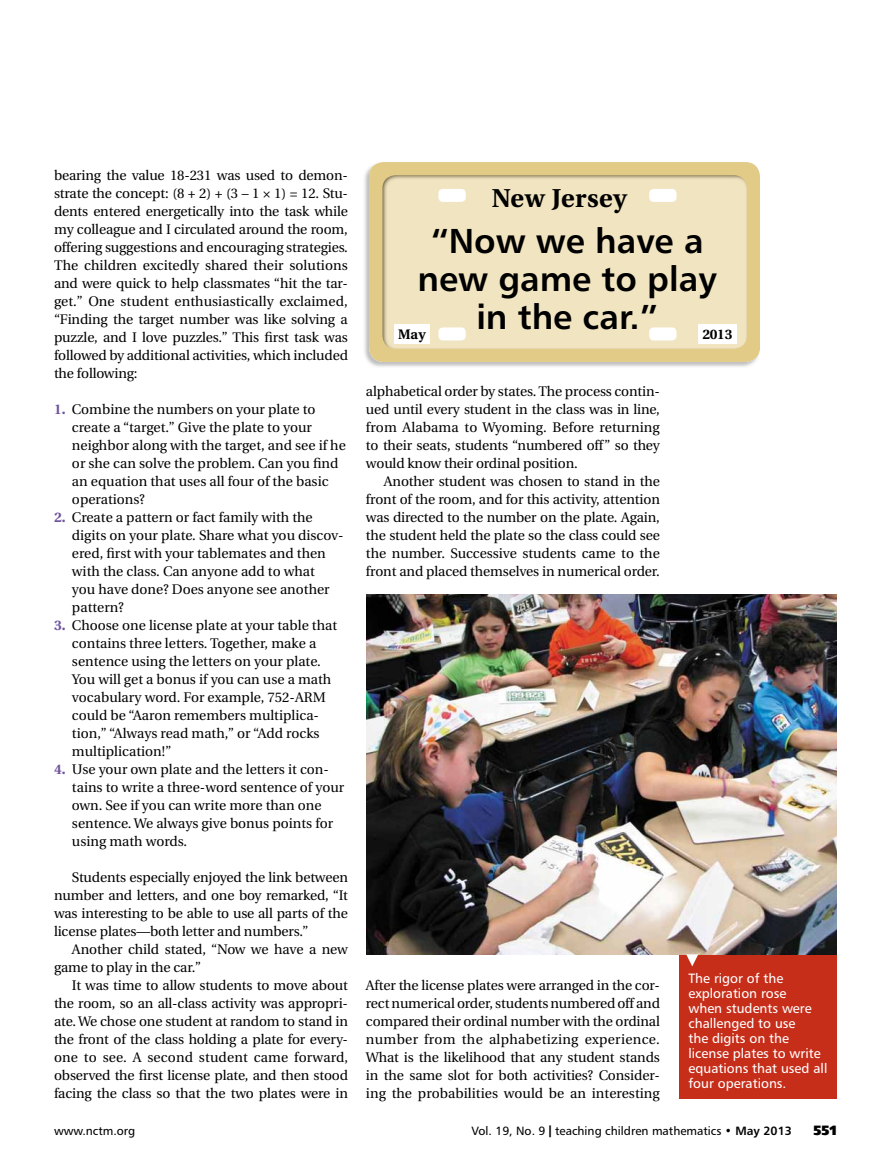
<style>
.page{position:relative;width:891px;height:1175px;background:#fff}
.page>*{position:absolute;margin:0;border:0;box-sizing:border-box;transform-origin:0 0}
.t1{font:34.65px/38px "Humanist 777 BT Bold B";color:#000;text-align:center}
.t2{font:700 25.8px "Utopia";letter-spacing:.025em;color:#000}
.t3{font:13.8px/18px "Utopia";color:#000;text-align:justify}
.t4{font:700 13.8px "Utopia";letter-spacing:-.02em;color:#000}
.t5{font:13.5px/15px "Humanist 777 BT Roman B";color:#fff}
.t6{font:13.5px "Humanist 777 BT Extra Black B";color:#000}
.t7{font:12px "Humanist 777 BT Roman B";color:#000}
.s1{font-weight:700;color:#6e549d}
.s2{font-family:"Interstate";font-weight:700}
.s3{font-family:"Humanist 777 BT Bold B"}
</style>
<div class="page">
<img style="left:366px;top:594px;width:471px;height:360px">
<div style="left:680px;top:954px;width:157px;height:144px;background:#c72e1a"></div>
<svg style="left:686px;top:954px;width:12px;height:12px"></svg>
<img style="left:364px;top:162px;width:396px;height:205px">
<div style="left:369px;top:162px;width:391px;height:200px;background:#e2cb86;border-radius:15px"></div>
<div style="left:382px;top:175px;width:365px;height:174px;background:#f1e4c0"></div>
<div style="left:438px;top:189px;width:28px;height:13px;background:#fff;border-radius:4px"></div>
<div style="left:649px;top:189px;width:28px;height:13px;background:#fff;border-radius:4px"></div>
<div style="left:438px;top:327px;width:28px;height:13px;background:#fff;border-radius:4px"></div>
<div style="left:649px;top:327px;width:28px;height:13px;background:#fff;border-radius:4px"></div>
<div style="left:394px;top:324px;width:35px;height:19px;background:#fff"></div>
<div style="left:698px;top:324px;width:38px;height:19px;background:#fff"></div>
<p class="t3" style="left:54px;top:167px;width:296px">bearing the value 18-231 was used to demon&shy;strate the concept: (8 + 2) + (3 – 1 × 1) = 12. Stu&shy;dents entered energetically into the task while my colleague and I circulated around the room, offering suggestions and encouraging strategies.<br>The children excitedly shared their solutions and were quick to help classmates “hit the tar&shy;get.” One student enthusiastically exclaimed, “Finding the target number was like solving a puzzle, and I love puzzles.” This first task was followed by additional activities, which included the following:</p>
<p class="t3" style="left:72px;top:401px;width:275px;text-align:left;text-indent:-18px"><span class="s1">1.</span> Combine the numbers on your plate to create a “target.” Give the plate to your neighbor along with the target, and see if he or she can solve the problem. Can you find an equation that uses all four of the basic operations?</p>
<p class="t3" style="left:72px;top:509px;width:273px;text-align:left;text-indent:-18px"><span class="s1">2.</span> Create a pattern or fact family with the digits on your plate. Share what you discov&shy;ered, first with your tablemates and then with the class. Can anyone add to what<br>you have done? Does anyone see another pattern?</p>
<p class="t3" style="left:72px;top:616px;width:267px;text-align:left;text-indent:-18px"><span class="s1">3.</span> Choose one license plate at your table that contains three letters. Together, make a sentence using the letters on your plate.<br>You will get a bonus if you can use a math vocabulary word. For example, 752-ARM could be “Aaron remembers multiplica&shy;tion,” “Always read math,” or “Add rocks multiplication!”</p>
<p class="t3" style="left:72px;top:760px;width:274px;text-align:left;text-indent:-18px"><span class="s1">4.</span> Use your own plate and the letters it con&shy;tains to write a three-word sentence of your own. See if you can write more than one sentence. We always give bonus points for using math words.</p>
<p class="t3" style="left:54px;top:868px;width:296px;text-indent:18px">Students especially enjoyed the link between number and letters, and one boy remarked, “It was interesting to be able to use all parts of the license plates—both letter and numbers.”</p>
<p class="t3" style="left:54px;top:940px;width:295px;text-indent:18px">Another child stated, “Now we have a new game to play in the car.”</p>
<p class="t3" style="left:54px;top:976px;width:296px;text-indent:18px">It was time to allow students to move about the room, so an all-class activity was appropri&shy;ate. We chose one student at random to stand in the front of the class holding a plate for every&shy;one to see. A second student came forward, observed the first license plate, and then stood facing the class so that the two plates were in</p>
<h2 class="t2" style="left:492px;top:184px;width:137px">New Jersey</h2>
<h1 class="t1" style="left:418px;top:221px;width:301px">“Now we have a new game to play in the car.”</h1>
<p class="t4" style="left:398px;top:326px;width:29px">May</p>
<p class="t4" style="left:702px;top:326px;width:31px">2013</p>
<p class="t3" style="left:366px;top:382px;width:296px">alphabetical order by states. The process contin&shy;ued until every student in the class was in line, from Alabama to Wyoming. Before returning to their seats, students “numbered off” so they would know their ordinal position.</p>
<p class="t3" style="left:366px;top:472px;width:296px;text-indent:18px">Another student was chosen to stand in the front of the room, and for this activity, attention was directed to the number on the plate. Again, the student held the plate so the class could see the number. Successive students came to the front and placed themselves in numerical order.</p>
<p class="t3" style="left:366px;top:976px;width:296px">After the license plates were arranged in the cor&shy;rect numerical order, students numbered off and compared their ordinal number with the ordinal number from the alphabetizing experience.<br>What is the likelihood that any student stands in the same slot for both activities? Consider&shy;ing the probabilities would be an interesting</p>
<p class="t5" style="left:688px;top:971px;width:140px">The rigor of the exploration rose<br>when students were challenged to use<br>the digits on the license plates to write equations that used all four operations.</p>
<p class="t7" style="left:54px;top:1123px;width:83px">www.nctm.org</p>
<p class="t7" style="left:472px;top:1123px;width:322px">Vol. 19, No. 9 <span class="s2">|</span> teaching children mathematics • <span class="s3">May 2013</span></p>
<p class="t6" style="left:813px;top:1121px;width:25px">551</p>
</div>
